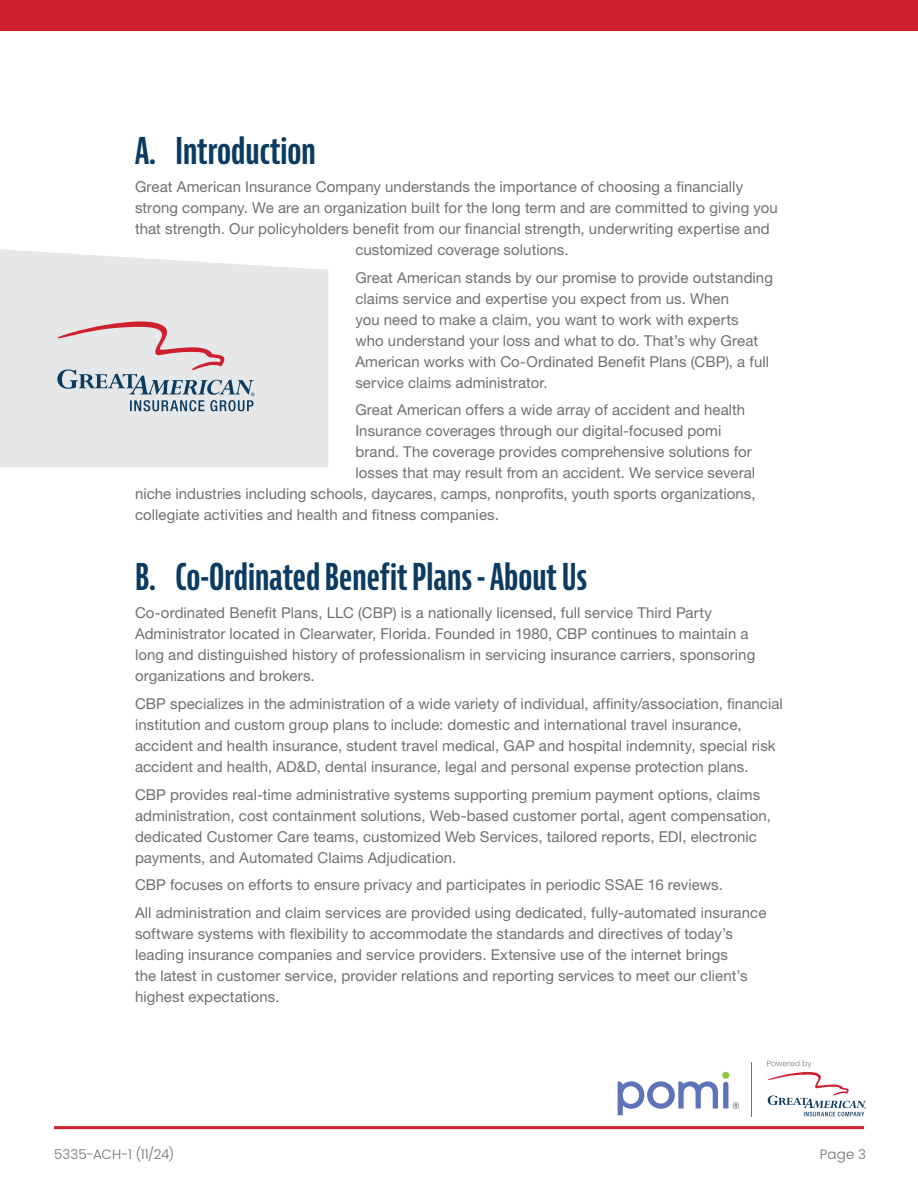
<style>
.page{position:relative;width:918px;height:1188px;background:#fff}
.page>*{position:absolute;margin:0;border:0;box-sizing:border-box;transform-origin:0 0}
.t1{font:700 extra-condensed 36px "Bernina Sans";color:#0b3b60}
.t2{font:15px/21px "Helvetica Neue LT Std";letter-spacing:.005em;color:#707074}
.t3{font:300 13.5px "Poppins";letter-spacing:.005em;color:#707074}
</style>
<div class="page">
<hr style="left:54px;top:1126px;width:810px;height:3px;background:#cf202f">
<div style="left:0;top:0;width:918px;height:31px;background:#cf202f"></div>
<svg style="left:767px;top:1060px;width:99px;height:56px"></svg>
<hr style="left:751px;top:1062px;width:1px;height:54px;background:#717073">
<div style="left:722px;top:1072px;width:7px;height:7px;background:#93c841;border-radius:50%"></div>
<svg style="left:618px;top:1081px;width:121px;height:34px"></svg>
<div style="left:0;top:249px;width:328px;height:218px;background:#e6e7e8"></div>
<svg style="left:57px;top:321px;width:198px;height:90px;background:#cfcbd1"></svg>
<h1 class="t1" style="left:135px;top:130px;width:182px">A. Introduction</h1>
<p class="t2" style="left:135px;top:176px;width:610px">Great American Insurance Company understands the importance of choosing a financially</p>
<p class="t2" style="left:135px;top:197px;width:644px">strong company. We are an organization built for the long term and are committed to giving you</p>
<p class="t2" style="left:135px;top:218px;width:636px">that strength. Our policyholders benefit from our financial strength, underwriting expertise and</p>
<p class="t2" style="left:355px;top:239px;width:215px">customized coverage solutions.</p>
<p class="t2" style="left:355px;top:266px;width:419px">Great American stands by our promise to provide outstanding claims service and expertise you expect from us. When<br>you need to make a claim, you want to work with experts<br>who understand your loss and what to do. That’s why Great American works with Co-Ordinated Benefit Plans (CBP), a full service claims administrator.</p>
<p class="t2" style="left:355px;top:399px;width:391px">Great American offers a wide array of accident and health</p>
<p class="t2" style="left:355px;top:420px;width:368px">Insurance coverages through our digital-focused pomi</p>
<p class="t2" style="left:355px;top:441px;width:398px">brand. The coverage provides comprehensive solutions for</p>
<p class="t2" style="left:355px;top:462px;width:401px">losses that may result from an accident. We service several</p>
<p class="t2" style="left:135px;top:483px;width:622px">niche industries including schools, daycares, camps, nonprofits, youth sports organizations,</p>
<p class="t2" style="left:135px;top:504px;width:365px">collegiate activities and health and fitness companies.</p>
<h1 class="t1" style="left:135px;top:557px;width:454px">B. Co-Ordinated Benefit Plans - About Us</h1>
<p class="t2" style="left:135px;top:602px;width:622px">Co-ordinated Benefit Plans, LLC (CBP) is a nationally licensed, full service Third Party Administrator located in Clearwater, Florida. Founded in 1980, CBP continues to maintain a long and distinguished history of professionalism in servicing insurance carriers, sponsoring organizations and brokers.</p>
<p class="t2" style="left:135px;top:693px;width:649px">CBP specializes in the administration of a wide variety of individual, affinity/association, financial institution and custom group plans to include: domestic and international travel insurance, accident and health insurance, student travel medical, GAP and hospital indemnity, special risk accident and health, AD&amp;D, dental insurance, legal and personal expense protection plans.</p>
<p class="t2" style="left:135px;top:784px;width:638px">CBP provides real-time administrative systems supporting premium payment options, claims administration, cost containment solutions, Web-based customer portal, agent compensation, dedicated Customer Care teams, customized Web Services, tailored reports, EDI, electronic payments, and Automated Claims Adjudication.</p>
<p class="t2" style="left:135px;top:871px;width:633px;line-height:27.8px">CBP focuses on efforts to ensure privacy and participates in periodic SSAE 16 reviews.<br>All administration and claim services are provided using dedicated, fully-automated insurance</p>
<p class="t2" style="left:135px;top:923px;width:614px">software systems with flexibility to accommodate the standards and directives of today’s leading insurance companies and service providers. Extensive use of the internet brings the latest in customer service, provider relations and reporting services to meet our client’s highest expectations.</p>
<p class="t3" style="left:54px;top:1146px;width:122px">5335-ACH-1 (11/24)</p>
<p class="t3" style="left:820px;top:1146px;width:48px">Page 3</p>
</div>
